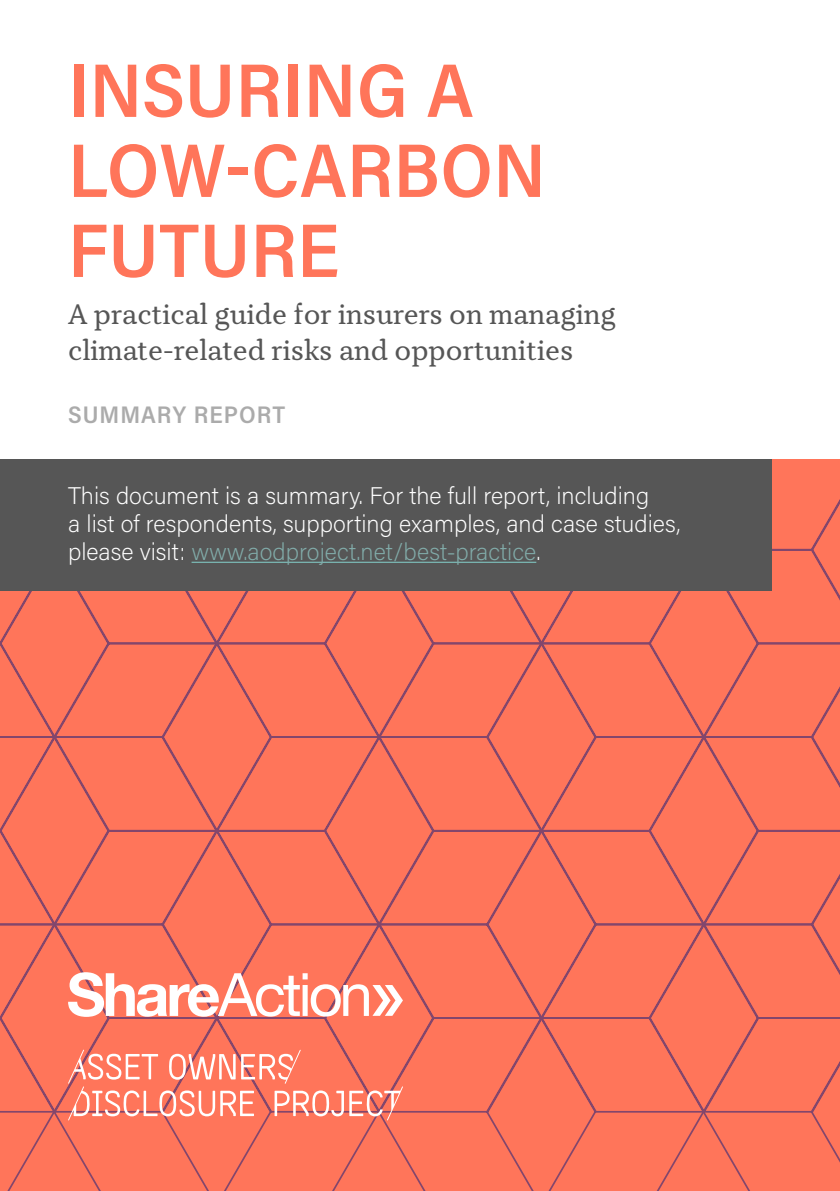
<style>
.page{position:relative;width:840px;height:1191px;background:#fff}
.page>*{position:absolute;margin:0;border:0;box-sizing:border-box;transform-origin:0 0}
.Main_Section_Heading{font:600 76px/80px "Acumin Pro Semi Cond";letter-spacing:.005em;color:#ff755a}
.Pull-Quote{font:28px/36px "TT Tricks";color:#565656}
.Main_Text_-_02{font:200 24px/28px "Acumin Pro";color:#fff}
.Main_Section_Heading-2{font:600 24px "Acumin Pro Semi Cond";letter-spacing:.045em;color:#ababab}
.s1{color:#81aba9}
</style>
<div class="page">
<div style="left:0;top:459px;width:839px;height:732px;background:#ff755a"></div>
<svg style="left:68px;top:972px;width:335px;height:45px"></svg>
<svg style="left:68px;top:1049px;width:335px;height:71px;background:#f98975"></svg>
<div style="left:0;top:459px;width:771px;height:132px;background:#565656"></div>
<hr style="left:191px;top:562px;width:345px;height:1px;background:#84d1cb">
<p class="Main_Section_Heading" style="left:68px;top:47px;width:406px">INSURING A</p>
<p class="Main_Section_Heading" style="left:68px;top:127px;width:479px">LOW-CARBON<br>FUTURE</p>
<p class="Pull-Quote" style="left:68px;top:296px;width:549px">A practical guide for insurers on managing climate-related risks and opportunities</p>
<p class="Main_Section_Heading-2" style="left:68px;top:397px;width:218px">SUMMARY REPORT</p>
<p class="Main_Text_-_02" style="left:68px;top:480px;width:613px">This document is a summary. For the full report, including<br>a list of respondents, supporting examples, and case studies, please visit: <span class="s1">www.aodproject.net/best-practice</span>.</p>
</div>
